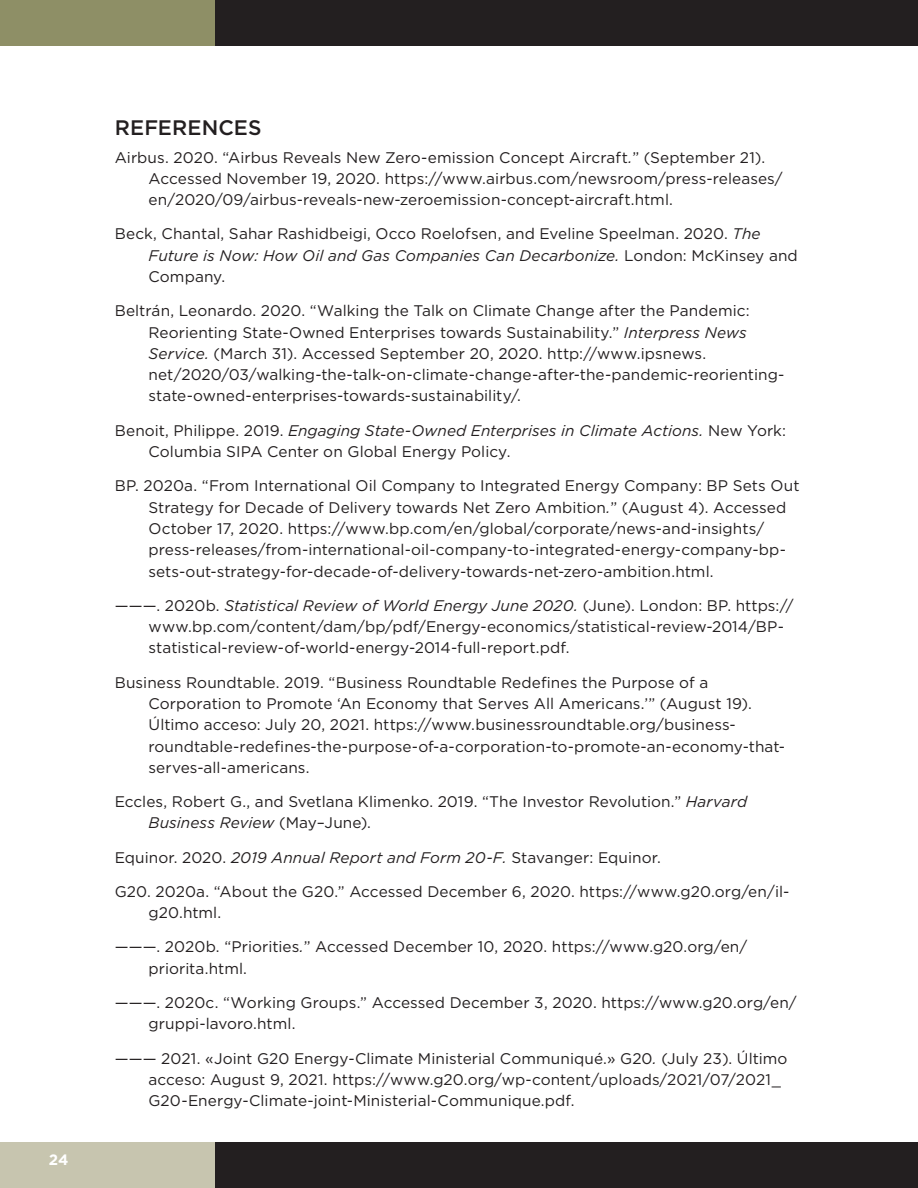
<style>
.page{position:relative;width:918px;height:1188px;background:#fff}
.page>*{position:absolute;margin:0;border:0;box-sizing:border-box;transform-origin:0 0}
.Heading_1{font:500 21px "Gotham";letter-spacing:.005em;color:#231f20}
.References_-_Hanging{font:15.3px/21.3px "Gotham";letter-spacing:.005em;color:#231f20}
.t1{font:700 15px "Gotham";color:#fff}
.s1{font-style:italic}
</style>
<div class="page">
<div style="left:0;top:1143px;width:215px;height:45px;background:#c7c5af"></div>
<div style="left:0;top:0;width:215px;height:45px;background:#8e8f66"></div>
<div style="left:215px;top:1143px;width:703px;height:45px;background:#231f20"></div>
<div style="left:215px;top:0;width:703px;height:45px;background:#231f20"></div>
<p class="t1" style="left:49px;top:1150px;width:21px">24</p>
<p class="Heading_1" style="left:115px;top:113px;width:148px">REFERENCES</p>
<p class="References_-_Hanging" style="left:148px;top:146px;width:636px;text-indent:-34px">Airbus. 2020. “Airbus Reveals New Zero-emission Concept Aircraft<span class="s1">.</span>” (September 21).<br>Accessed November 19, 2020. https://www.airbus.com/newsroom/press-releases/ en/2020/09/airbus-reveals-new-zeroemission-concept-aircraft.html.</p>
<p class="References_-_Hanging" style="left:148px;top:223px;width:651px;text-indent:-34px">Beck, Chantal, Sahar Rashidbeigi, Occo Roelofsen, and Eveline Speelman. 2020. <span class="s1">The<br>Future is Now: How Oil and Gas Companies Can Decarbonize.</span> London: McKinsey and<br>Company.</p>
<p class="References_-_Hanging" style="left:148px;top:300px;width:637px;text-indent:-34px">Beltrán, Leonardo. 2020. “Walking the Talk on Climate Change after the Pandemic:<br>Reorienting State-Owned Enterprises towards Sustainability.” <span class="s1">Interpress News Service.</span> (March 31). Accessed September 20, 2020. http://www.ipsnews. net/2020/03/walking-the-talk-on-climate-change-after-the-pandemic-reorienting&shy;state-owned-enterprises-towards-sustainability/.</p>
<p class="References_-_Hanging" style="left:148px;top:419px;width:639px;text-indent:-34px">Benoit, Philippe. 2019. <span class="s1">Engaging State-Owned Enterprises in Climate Actions.</span> New York:<br>Columbia SIPA Center on Global Energy Policy.</p>
<p class="References_-_Hanging" style="left:148px;top:475px;width:653px;text-indent:-34px">BP. 2020a. “From International Oil Company to Integrated Energy Company: BP Sets Out Strategy for Decade of Delivery towards Net Zero Ambition<span class="s1">.</span>” (August 4). Accessed October 17, 2020. https://www.bp.com/en/global/corporate/news-and-insights/ press-releases/from-international-oil-company-to-integrated-energy-company-bp&shy;sets-out-strategy-for-decade-of-delivery-towards-net-zero-ambition.html.</p>
<p class="References_-_Hanging" style="left:148px;top:594px;width:647px;text-indent:-34px">———. 2020b. <span class="s1">Statistical Review of World Energy June 2020.</span> (June). London: BP. https:// www.bp.com/content/dam/bp/pdf/Energy-economics/statistical-review-2014/BP&shy;statistical-review-of-world-energy-2014-full-report.pdf.</p>
<p class="References_-_Hanging" style="left:148px;top:671px;width:638px;text-indent:-34px">Business Roundtable. 2019. “Business Roundtable Redefines the Purpose of a Corporation to Promote ‘An Economy that Serves All Americans.’” (August 19).<br>Último acceso: July 20, 2021. https://www.businessroundtable.org/business&shy;roundtable-redefines-the-purpose-of-a-corporation-to-promote-an-economy-that&shy;serves-all-americans.</p>
<p class="References_-_Hanging" style="left:148px;top:791px;width:600px;text-indent:-34px">Eccles, Robert G., and Svetlana Klimenko. 2019. “The Investor Revolution.” <span class="s1">Harvard<br>Business Review</span> (May–June).</p>
<p class="References_-_Hanging" style="left:115px;top:846px;width:548px">Equinor. 2020. <span class="s1">2019 Annual Report and Form 20-F.</span> Stavanger: Equinor.</p>
<p class="References_-_Hanging" style="left:148px;top:881px;width:642px;text-indent:-34px">G20. 2020a. “About the G20.” Accessed December 6, 2020. https://www.g20.org/en/il&shy;g20.html.</p>
<p class="References_-_Hanging" style="left:148px;top:936px;width:600px;text-indent:-34px">———. 2020b. “Priorities<span class="s1">.</span>” Accessed December 10, 2020. https://www.g20.org/en/ priorita.html.</p>
<p class="References_-_Hanging" style="left:148px;top:992px;width:650px;text-indent:-34px">———. 2020c. “Working Groups.” Accessed December 3, 2020. https://www.g20.org/en/ gruppi-lavoro.html.</p>
<p class="References_-_Hanging" style="left:148px;top:1047px;width:641px;text-indent:-34px">——— 2021. «Joint G20 Energy-Climate Ministerial Communiqué.» G20<span class="s1">.</span> (July 23). Último acceso: August 9, 2021. https://www.g20.org/wp-content/uploads/2021/07/2021_<br>G20-Energy-Climate-joint-Ministerial-Communique.pdf.</p>
</div>
